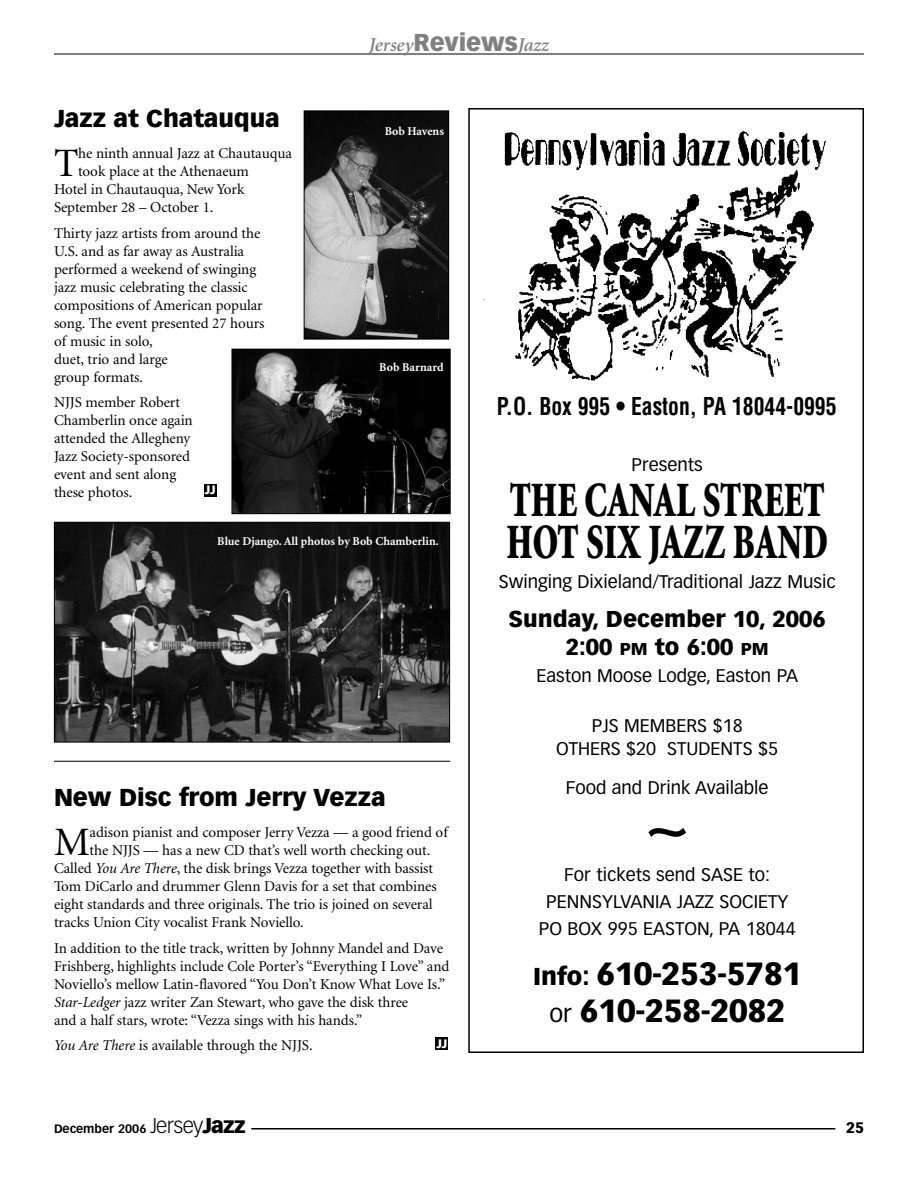
<style>
.page{position:relative;width:918px;height:1188px;background:#fff}
.page>*{position:absolute;margin:0;border:0;box-sizing:border-box;transform-origin:0 0}
.t1{font:900 49.5px/42px "Minion";color:#000;scale:.7 1}
.t2{font:900 49.5px "Vectora LH";color:#000;scale:1.65 1}
.t3{font:40.35px "Minion";color:#000}
.t4{font:900 31.5px/37.8px "Vectora LH";color:#000;text-align:center}
.t5{font:900 24px "Vectora LH";letter-spacing:-.005em;color:#000}
.t6{font:700 condensed 24px "Helvetica";color:#000;scale:.9 1}
.t7{font:900 22.5px/28.5px "Vectora LH";color:#000;text-align:center}
.t8{font:italic 600 19.5px "Minion";color:#808080}
.t9{font:18px/27px "Vectora LH";color:#000;text-align:center}
.t10{font:15px/18px "Minion";letter-spacing:-.005em;color:#000}
.t11{font:900 15px "Vectora LH";color:#000}
.t12{font:700 12px "Minion";color:#fff}
.t13{font:700 12px "Vectora LH";color:#000}
.t14{font:900 12px "Vectora LH";color:#fff}
.s1{font-family:"Vectora LH";font-weight:900;font-style:normal;font-size:24px}
.s2{font-style:italic}
.s3{font-size:16.8px}
.s4{font-size:24px}
.s5{font-weight:400;font-size:24px}
.s6{font-weight:300;font-size:21px}
.s7{font-weight:900;font-size:21px}
</style>
<div class="page">
<hr style="left:251px;top:1128px;width:584px;height:2px;background:#000">
<div style="left:204px;top:484px;width:13px;height:13px;background:#000"></div>
<img style="left:56px;top:524px;width:392px;height:216px">
<div style="left:54px;top:522px;width:396px;height:220px;border:1px solid #000"></div>
<img style="left:234px;top:351px;width:215px;height:161px">
<div style="left:232px;top:349px;width:219px;height:165px;border:1px solid #000"></div>
<div style="left:436px;top:1038px;width:12px;height:12px;background:#000"></div>
<hr style="left:54px;top:54px;width:810px;height:1px;background:#000">
<div style="left:468px;top:108px;width:396px;height:945px;border:2px solid #000"></div>
<img style="left:483px;top:131px;width:343px;height:250px">
<hr style="left:54px;top:761px;width:396px;height:1px;background:#000">
<img style="left:306px;top:112px;width:141px;height:225px">
<div style="left:304px;top:110px;width:145px;height:229px;border:1px solid #000"></div>
<h3 class="t8" style="left:369px;top:37px;width:182px">Jersey<span class="s1">Reviews</span>Jazz</h3>
<h3 class="t5" style="left:54px;top:108px;width:227px">Jazz at Chatauqua</h3>
<h2 class="t3" style="left:54px;top:147px;width:26px">T</h2>
<p class="t10" style="left:78px;top:146px;width:215px">he ninth annual Jazz at Chautauqua</p>
<p class="t10" style="left:78px;top:164px;width:172px">took place at the Athenaeum</p>
<p class="t10" style="left:54px;top:182px;width:192px">Hotel in Chautauqua, New York</p>
<p class="t10" style="left:54px;top:200px;width:161px">September 28 – October 1.</p>
<p class="t10" style="left:54px;top:225px;width:212px">Thirty jazz artists from around the<br>U.S. and as far away as Australia performed a weekend of swinging jazz music celebrating the classic compositions of American popular song. The event presented 27 hours of music in solo,<br>duet, trio and large<br>group formats.</p>
<p class="t10" style="left:54px;top:395px;width:140px">NJJS member Robert<br>Chamberlin once again attended the Allegheny<br>Jazz Society-sponsored event and sent along these photos.</p>
<p class="t14" style="left:205px;top:485px;width:13px">JJ</p>
<p class="t12" style="left:385px;top:127px;width:61px">Bob Havens</p>
<p class="t12" style="left:379px;top:363px;width:66px">Bob Barnard</p>
<p class="t12" style="left:217px;top:536px;width:223px">Blue Django. All photos by Bob Chamberlin.</p>
<h3 class="t5" style="left:54px;top:787px;width:333px">New Disc from Jerry Vezza</h3>
<h2 class="t3" style="left:54px;top:827px;width:37px">M</h2>
<p class="t10" style="left:90px;top:825px;width:360px">adison pianist and composer Jerry Vezza — a good friend of</p>
<p class="t10" style="left:90px;top:843px;width:342px">the NJJS — has a new CD that’s well worth checking out.</p>
<p class="t10" style="left:54px;top:861px;width:381px">Called <span class="s2">You Are There</span>, the disk brings Vezza together with bassist</p>
<p class="t10" style="left:54px;top:879px;width:384px">Tom DiCarlo and drummer Glenn Davis for a set that combines</p>
<p class="t10" style="left:54px;top:897px;width:380px">eight standards and three originals. The trio is joined on several</p>
<p class="t10" style="left:54px;top:915px;width:251px">tracks Union City vocalist Frank Noviello.</p>
<p class="t10" style="left:54px;top:940px;width:397px">In addition to the title track, written by Johnny Mandel and Dave Frishberg, highlights include Cole Porter’s “Everything I Love” and Noviello’s mellow Latin-flavored “You Don’t Know What Love Is.” <span class="s2">Star-Ledger</span> jazz writer Zan Stewart, who gave the disk three<br>and a half stars, wrote: “Vezza sings with his hands.”</p>
<p class="t10" style="left:54px;top:1038px;width:260px"><span class="s2">You Are There</span> is available through the NJJS.</p>
<p class="t14" style="left:436px;top:1038px;width:13px">JJ</p>
<h3 class="t6" style="left:497px;top:397px;width:379px">P.O. Box 995 • Easton, PA 18044-0995</h3>
<p class="t9" style="left:632px;top:452px;width:73px">Presents</p>
<h1 class="t1" style="left:506px;top:483px;width:461px">THE CANAL STREET<br>HOT SIX JAZZ BAND</h1>
<p class="t9" style="left:499px;top:569px;width:338px">Swinging Dixieland/Traditional Jazz Music</p>
<h3 class="t7" style="left:509px;top:606px;width:319px">Sunday, December 10, 2006<br>2:00 <span class="s3">PM</span> to 6:00 <span class="s3">PM</span></h3>
<p class="t9" style="left:536px;top:664px;width:263px">Easton Moose Lodge, Easton PA</p>
<p class="t9" style="left:556px;top:715px;width:223px;line-height:22.8px">PJS MEMBERS $18<br>OTHERS $20 STUDENTS $5</p>
<p class="t9" style="left:566px;top:775px;width:204px">Food and Drink Available</p>
<h1 class="t2" style="left:643px;top:807px;width:31px">~</h1>
<p class="t9" style="left:539px;top:862px;width:259px">For tickets send SASE to:<br>PENNSYLVANIA JAZZ SOCIETY<br>PO BOX 995 EASTON, PA 18044</p>
<h3 class="t4" style="left:533px;top:956px;width:270px"><span class="s4">Info:</span> 610-253-5781 <span class="s5">or</span> 610-258-2082</h3>
<p class="t13" style="left:54px;top:1124px;width:194px">December 2006 <span class="s6">Jersey</span><span class="s7">Jazz</span></p>
<p class="t11" style="left:846px;top:1122px;width:19px">25</p>
</div>
